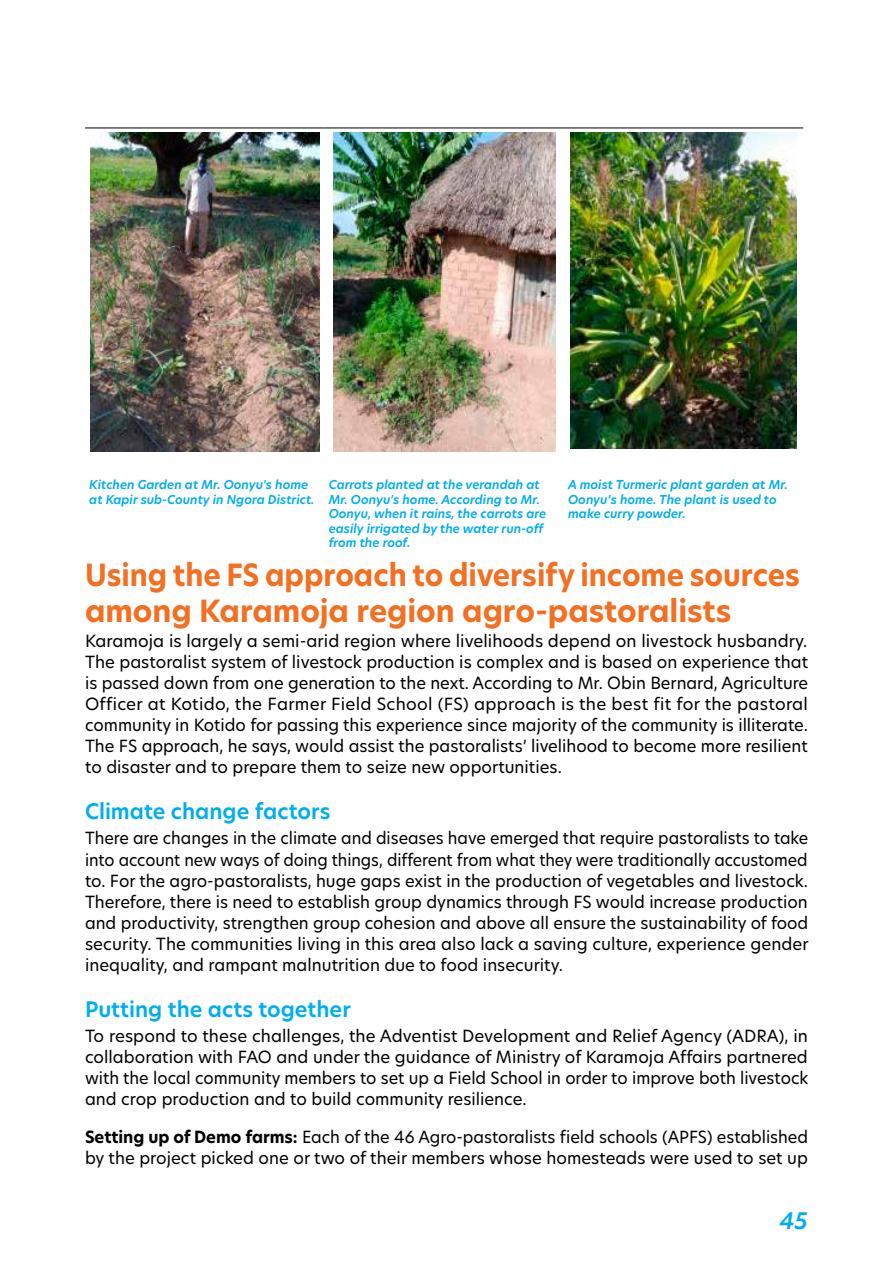
<style>
.page{position:relative;width:893px;height:1263px;background:#fff}
.page>*{position:absolute;margin:0;border:0;box-sizing:border-box;transform-origin:0 0}
.t1{font:700 30px/36px "Hero New";letter-spacing:-.005em;color:#f36f21;scale:.95 1}
.t2{font:italic 600 22.5px "Hero New";color:#00aeef}
.t3{font:600 21px "Hero New";color:#00aeef}
.t4{font:16.5px/21px "Hero New";color:#000;text-align:justify}
.t5{font:italic 600 12px/14.4px "Hero New";color:#00aeef}
.s1{font-weight:700}
</style>
<div class="page">
<hr style="left:85px;top:128px;width:239px;height:1px;background:#000">
<hr style="left:324px;top:128px;width:240px;height:1px;background:#000">
<hr style="left:564px;top:128px;width:239px;height:1px;background:#000">
<img style="left:90px;top:132px;width:229px;height:319px">
<img style="left:333px;top:132px;width:222px;height:319px">
<img style="left:570px;top:132px;width:227px;height:317px">
<p class="t5" style="left:89px;top:478px;width:227px">Kitchen Garden at Mr. Oonyu's home at Kapir sub-County in Ngora District.</p>
<p class="t5" style="left:329px;top:478px;width:219px">Carrots planted at the verandah at<br>Mr. Oonyu's home. According to Mr.<br>Oonyu, when it rains, the carrots are easily irrigated by the water run-off from the roof.</p>
<p class="t5" style="left:568px;top:478px;width:221px">A moist Turmeric plant garden at Mr.<br>Oonyu’s home. The plant is used to make curry powder.</p>
<h1 class="t1" style="left:85px;top:556px;width:754px">Using the FS approach to diversify income sources among Karamoja region agro-pastoralists</h1>
<p class="t4" style="left:85px;top:630px;width:725px">Karamoja is largely a semi-arid region where livelihoods depend on livestock husbandry.<br>The pastoralist system of livestock production is complex and is based on experience that is passed down from one generation to the next. According to Mr. Obin Bernard, Agriculture Officer at Kotido, the Farmer Field School (FS) approach is the best fit for the pastoral community in Kotido for passing this experience since majority of the community is illiterate.<br>The FS approach, he says, would assist the pastoralists’ livelihood to become more resilient to disaster and to prepare them to seize new opportunities.</p>
<p class="t3" style="left:85px;top:797px;width:247px">Climate change factors</p>
<p class="t4" style="left:85px;top:828px;width:725px">There are changes in the climate and diseases have emerged that require pastoralists to take into account new ways of doing things, different from what they were traditionally accustomed to. For the agro-pastoralists, huge gaps exist in the production of vegetables and livestock.<br>Therefore, there is need to establish group dynamics through FS would increase production and productivity, strengthen group cohesion and above all ensure the sustainability of food security. The communities living in this area also lack a saving culture, experience gender inequality, and rampant malnutrition due to food insecurity.</p>
<p class="t3" style="left:85px;top:995px;width:267px">Putting the acts together</p>
<p class="t4" style="left:85px;top:1025px;width:725px">To respond to these challenges, the Adventist Development and Relief Agency (ADRA), in collaboration with FAO and under the guidance of Ministry of Karamoja Affairs partnered with the local community members to set up a Field School in order to improve both livestock and crop production and to build community resilience.</p>
<p class="t4" style="left:85px;top:1126px;width:725px"><span class="s1">Setting up of Demo farms:</span> Each of the 46 Agro-pastoralists field schools (APFS) established by the project picked one or two of their members whose homesteads were used to set up</p>
<h2 class="t2" style="left:779px;top:1206px;width:30px">45</h2>
</div>
